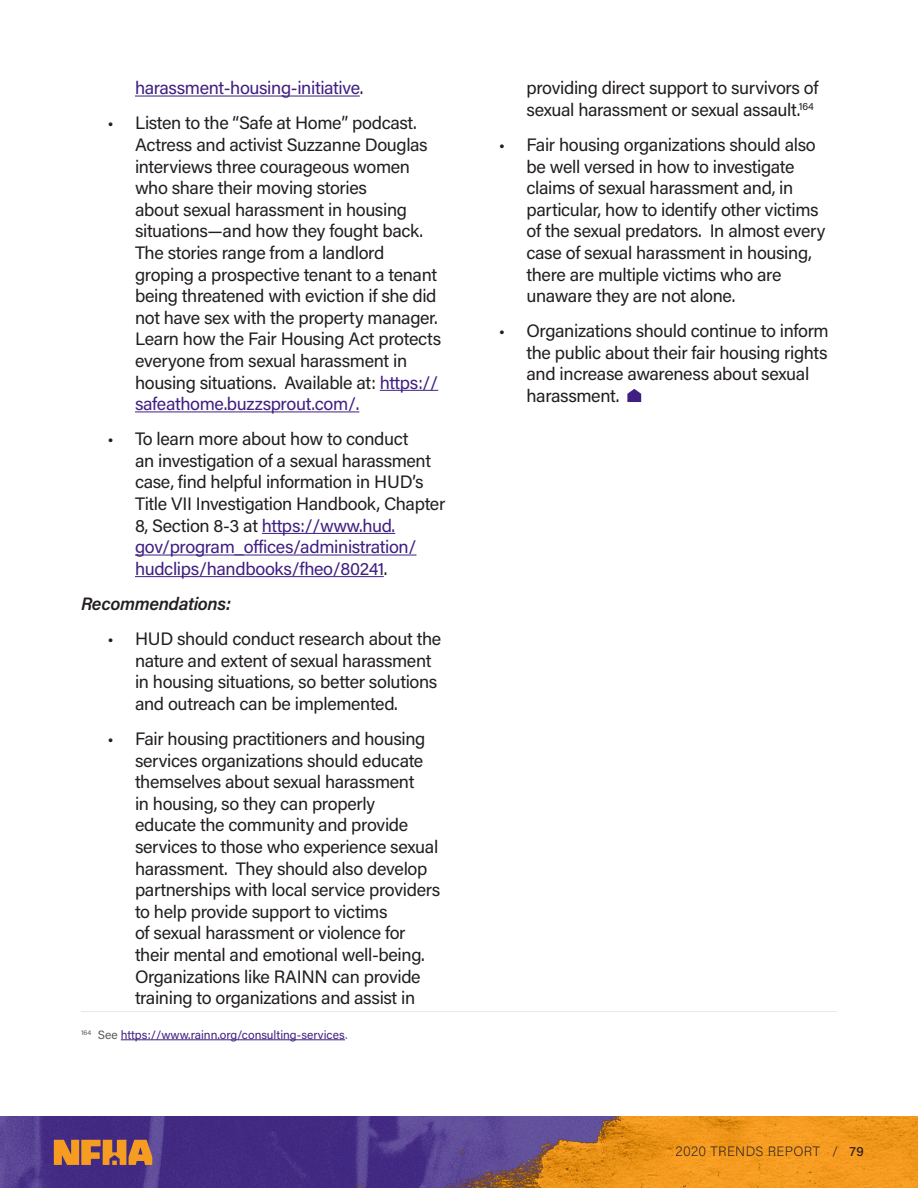
<style>
.page{position:relative;width:918px;height:1188px;background:#fff}
.page>*{position:absolute;margin:0;border:0;box-sizing:border-box;transform-origin:0 0}
.t1{font:18px/21.6px "Acumin Pro";letter-spacing:-.02em;color:#231f20}
.t2{font:18px "Acumin Pro";letter-spacing:-.02em;color:#401f82}
.Body_Style{font:italic 600 18px "Acumin Pro";letter-spacing:-.02em;color:#231f20}
.t3{font:200 13.5px "Acumin Pro";letter-spacing:.025em;color:#231f20}
.Footnote{font:12px "Acumin Pro";color:#401f82}
.s1{color:#231f20}
.s2{font-family:"Myriad Pro"}
.s3{color:#401f82}
.s4{color:#57585a}
.s5{font-weight:500}
</style>
<div class="page">
<img style="left:0;top:1117px;width:918px;height:71px">
<svg style="left:54px;top:1140px;width:98px;height:25px;background:#c87f39"></svg>
<hr style="left:135px;top:96px;width:225px;height:1px;background:#401f82">
<hr style="left:380px;top:390px;width:58px;height:1px;background:#401f82">
<hr style="left:135px;top:411px;width:224px;height:1px;background:#401f82">
<hr style="left:262px;top:533px;width:133px;height:1px;background:#401f82">
<hr style="left:135px;top:555px;width:281px;height:1px;background:#401f82">
<hr style="left:135px;top:576px;width:249px;height:1px;background:#401f82">
<hr style="left:81px;top:1011px;width:756px;height:1px;background:#e6e7e9">
<hr style="left:121px;top:1039px;width:224px;height:1px;background:#401f82">
<svg style="left:627px;top:389px;width:14px;height:13px"></svg>
<p class="t2" style="left:135px;top:75px;width:230px">harassment-housing-initiative<span class="s1">.</span></p>
<p class="t1" style="left:135px;top:112px;width:308px;text-indent:-27px"><span class="s2">•</span> Listen to the “Safe at Home” podcast.<br>Actress and activist Suzzanne Douglas interviews three courageous women who share their moving stories<br>about sexual harassment in housing situations—and how they fought back.<br>The stories range from a landlord groping a prospective tenant to a tenant being threatened with eviction if she did not have sex with the property manager.<br>Learn how the Fair Housing Act protects everyone from sexual harassment in housing situations. Available at: <span class="s3">https:// safeathome.buzzsprout.com/.</span></p>
<p class="t1" style="left:135px;top:427px;width:312px;text-indent:-27px"><span class="s2">•</span> To learn more about how to conduct<br>an investigation of a sexual harassment case, find helpful information in HUD’s Title VII Investigation Handbook, Chapter 8, Section 8-3 at <span class="s3">https://www.hud. gov/program_offices/administration/ hudclips/handbooks/fheo/80241</span>.</p>
<p class="Body_Style" style="left:81px;top:591px;width:151px">Recommendations:</p>
<p class="t1" style="left:135px;top:627px;width:308px;text-indent:-27px"><span class="s2">•</span> HUD should conduct research about the nature and extent of sexual harassment in housing situations, so better solutions and outreach can be implemented.</p>
<p class="t1" style="left:135px;top:727px;width:307px;text-indent:-27px"><span class="s2">•</span> Fair housing practitioners and housing services organizations should educate themselves about sexual harassment<br>in housing, so they can properly educate the community and provide services to those who experience sexual harassment. They should also develop partnerships with local service providers to help provide support to victims<br>of sexual harassment or violence for their mental and emotional well-being.<br>Organizations like RAINN can provide training to organizations and assist in</p>
<p class="Footnote" style="left:81px;top:1026px;width:268px"><sup>164</sup> <span class="s4">See</span> https://www.rainn.org/consulting-services<span class="s4">.</span></p>
<p class="t1" style="left:526px;top:76px;width:294px">providing direct support to survivors of sexual harassment or sexual assault.<sup>164</sup></p>
<p class="t1" style="left:526px;top:133px;width:300px;text-indent:-27px"><span class="s2">•</span> Fair housing organizations should also be well versed in how to investigate claims of sexual harassment and, in particular, how to identify other victims of the sexual predators. In almost every case of sexual harassment in housing, there are multiple victims who are unaware they are not alone.</p>
<p class="t1" style="left:526px;top:319px;width:304px;text-indent:-27px"><span class="s2">•</span> Organizations should continue to inform the public about their fair housing rights and increase awareness about sexual harassment.</p>
<p class="t3" style="left:675px;top:1142px;width:190px">2020 TRENDS REPORT / <span class="s5">79</span></p>
</div>
